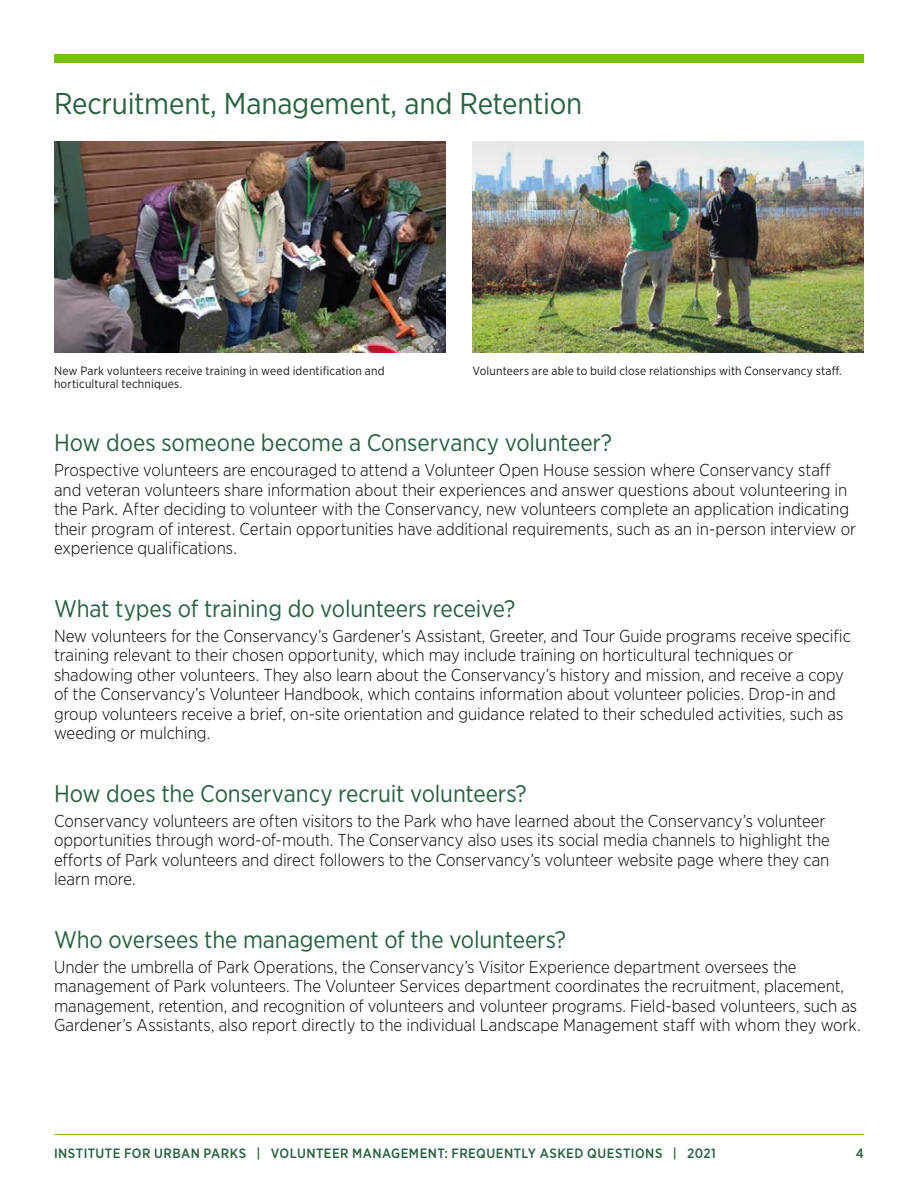
<style>
.page{position:relative;width:918px;height:1188px;background:#fff}
.page>*{position:absolute;margin:0;border:0;box-sizing:border-box;transform-origin:0 0}
.t1{font:30px "Gotham Narrow";letter-spacing:-.005em;color:#286140}
.t2{font:24px "Gotham Narrow";letter-spacing:-.005em;color:#286140}
.P1{font:300 17.25px/19.5px "Gotham Narrow";letter-spacing:-.005em;color:#000}
.t3{font:500 13.5px "Gotham Narrow";letter-spacing:.035em;color:#286140}
.t4{font:12px "Gotham Narrow";letter-spacing:.015em;color:#000}
</style>
<div class="page">
<div style="left:54px;top:54px;width:810px;height:9px;background:#79c000"></div>
<hr style="left:54px;top:1134px;width:810px;height:1px;background:#79c000">
<img style="left:54px;top:141px;width:391px;height:211px">
<img style="left:472px;top:302px;width:392px;height:50px">
<img style="left:472px;top:141px;width:392px;height:161px">
<h2 class="t1" style="left:54px;top:85px;width:530px">Recruitment, Management, and Retention</h2>
<p class="t4" style="left:54px;top:363px;width:332px">New Park volunteers receive training in weed identification and</p>
<p class="t4" style="left:472px;top:363px;width:371px">Volunteers are able to build close relationships with Conservancy staff.</p>
<p class="t4" style="left:54px;top:376px;width:130px">horticultural techniques.</p>
<h3 class="t2" style="left:54px;top:428px;width:560px">How does someone become a Conservancy volunteer?</h3>
<p class="P1" style="left:54px;top:460px;width:804px">Prospective volunteers are encouraged to attend a Volunteer Open House session where Conservancy staff and veteran volunteers share information about their experiences and answer questions about volunteering in the Park. After deciding to volunteer with the Conservancy, new volunteers complete an application indicating their program of interest. Certain opportunities have additional requirements, such as an in-person interview or experience qualifications.</p>
<h3 class="t2" style="left:54px;top:593px;width:463px">What types of training do volunteers receive?</h3>
<p class="P1" style="left:54px;top:625px;width:798px">New volunteers for the Conservancy’s Gardener’s Assistant, Greeter, and Tour Guide programs receive specific training relevant to their chosen opportunity, which may include training on horticultural techniques or shadowing other volunteers. They also learn about the Conservancy’s history and mission, and receive a copy of the Conservancy’s Volunteer Handbook, which contains information about volunteer policies. Drop-in and group volunteers receive a brief, on-site orientation and guidance related to their scheduled activities, such as weeding or mulching.</p>
<h3 class="t2" style="left:54px;top:779px;width:474px">How does the Conservancy recruit volunteers?</h3>
<p class="P1" style="left:54px;top:811px;width:778px">Conservancy volunteers are often visitors to the Park who have learned about the Conservancy’s volunteer opportunities through word-of-mouth. The Conservancy also uses its social media channels to highlight the efforts of Park volunteers and direct followers to the Conservancy’s volunteer website page where they can learn more.</p>
<h3 class="t2" style="left:54px;top:925px;width:514px">Who oversees the management of the volunteers?</h3>
<p class="P1" style="left:54px;top:957px;width:808px">Under the umbrella of Park Operations, the Conservancy’s Visitor Experience department oversees the management of Park volunteers. The Volunteer Services department coordinates the recruitment, placement, management, retention, and recognition of volunteers and volunteer programs. Field-based volunteers, such as Gardener’s Assistants, also report directly to the individual Landscape Management staff with whom they work.</p>
<p class="t3" style="left:54px;top:1145px;width:663px">INSTITUTE FOR URBAN PARKS | VOLUNTEER MANAGEMENT: FREQUENTLY ASKED QUESTIONS | 2021</p>
<p class="t3" style="left:856px;top:1145px;width:10px">4</p>
</div>
